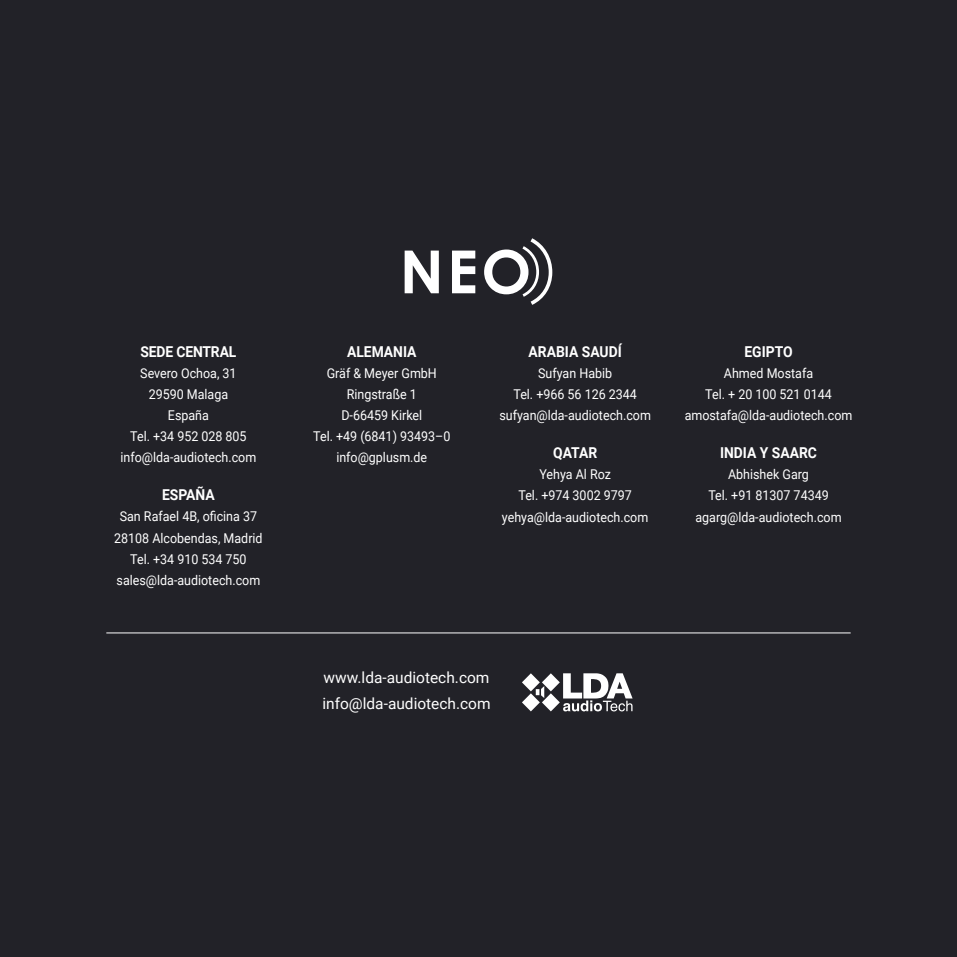
<style>
.page{position:relative;width:957px;height:957px;background:#222228}
.page>*{position:absolute;margin:0;border:0;box-sizing:border-box;transform-origin:0 0}
.t1{font:15.45px/25.3px "Roboto";color:#fff}
.t2{font:700 15px "Roboto";color:#fff;scale:.93 1}
.t3{font:13.5px/21px "Roboto";color:#fff;text-align:center;scale:.92 1}
</style>
<div class="page">
<hr style="left:106px;top:632px;width:744px;height:1px;background:#fff">
<svg style="left:405px;top:251px;width:34px;height:42px"></svg>
<svg style="left:452px;top:251px;width:23px;height:42px"></svg>
<svg style="left:484px;top:238px;width:68px;height:67px"></svg>
<svg style="left:522px;top:673px;width:110px;height:38px"></svg>
<p class="t2" style="left:140px;top:341px;width:105px">SEDE CENTRAL</p>
<p class="t3" style="left:120px;top:363px;width:149px">Severo Ochoa, 31<br>29590 Malaga<br>España<br>Tel. +34 952 028 805 info@lda-audiotech.com</p>
<p class="t2" style="left:162px;top:484px;width:58px">ESPAÑA</p>
<p class="t3" style="left:114px;top:506px;width:163px">San Rafael 4B, oficina 37<br>28108 Alcobendas, Madrid<br>Tel. +34 910 534 750 sales@lda-audiotech.com</p>
<p class="t2" style="left:347px;top:341px;width:76px">ALEMANIA</p>
<p class="t3" style="left:313px;top:363px;width:151px">Gräf &amp; Meyer GmbH<br>Ringstraße 1<br>D-66459 Kirkel<br>Tel. +49 (6841) 93493–0 info@gplusm.de</p>
<p class="t2" style="left:528px;top:341px;width:102px">ARABIA SAUDÍ</p>
<p class="t3" style="left:499px;top:363px;width:166px">Sufyan Habib<br>Tel. +966 56 126 2344 sufyan@lda-audiotech.com</p>
<p class="t2" style="left:553px;top:442px;width:49px">QATAR</p>
<p class="t3" style="left:502px;top:464px;width:161px">Yehya Al Roz<br>Tel. +974 3002 9797 yehya@lda-audiotech.com</p>
<p class="t2" style="left:744px;top:341px;width:53px">EGIPTO</p>
<p class="t3" style="left:684px;top:363px;width:184px">Ahmed Mostafa<br>Tel. + 20 100 521 0144 amostafa@lda-audiotech.com</p>
<p class="t2" style="left:720px;top:442px;width:106px">INDIA Y SAARC</p>
<p class="t3" style="left:695px;top:464px;width:160px">Abhishek Garg<br>Tel. +91 81307 74349 agarg@lda-audiotech.com</p>
<p class="t1" style="left:322px;top:664px;width:170px">www.lda-audiotech.com info@lda-audiotech.com</p>
</div>
